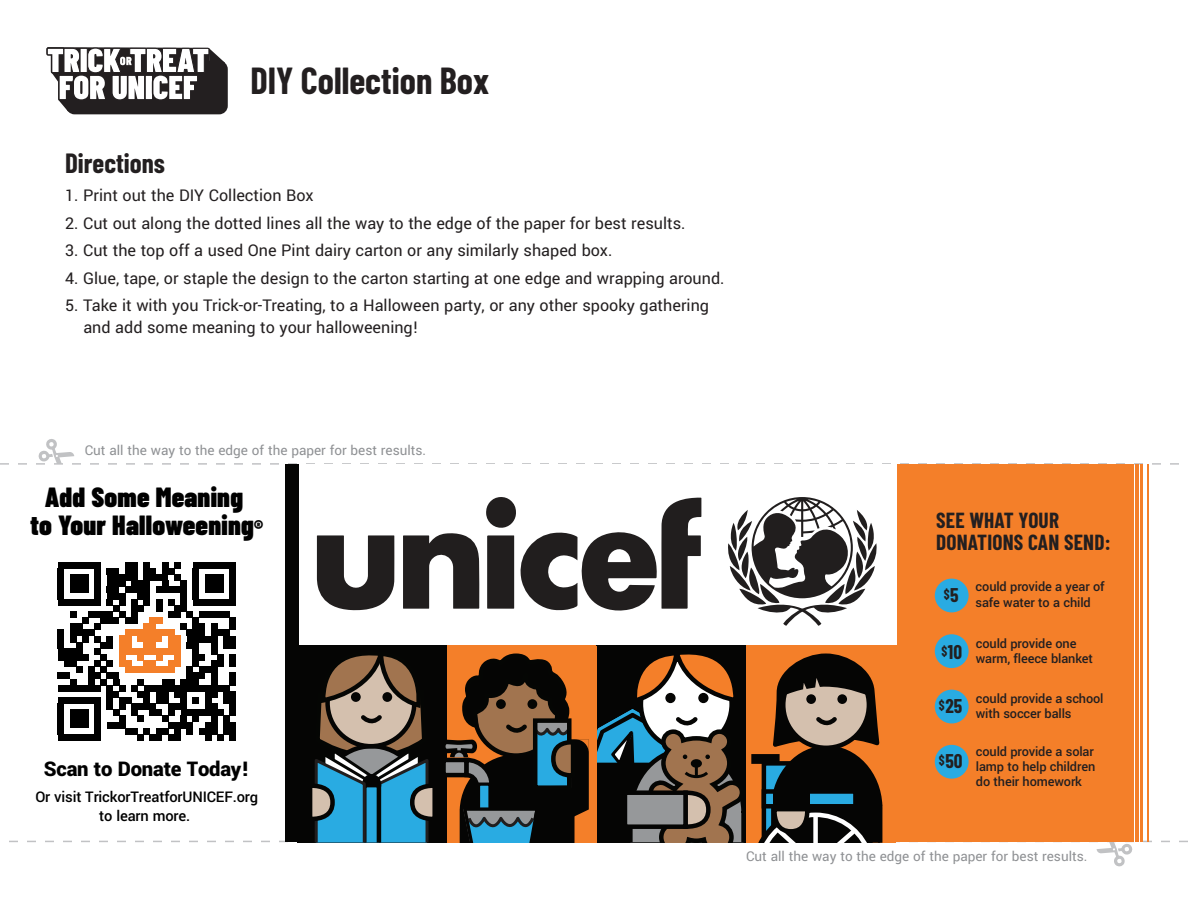
<style>
.page{position:relative;width:1188px;height:918px;background:#fff}
.page>*{position:absolute;margin:0;border:0;box-sizing:border-box;transform-origin:0 0}
.t1{font:700 36.75px "Barlow Condensed";color:#231f20}
.t2{font:900 27.75px/27.8px "Barlow Condensed";letter-spacing:.01em;color:#000;text-align:center}
.t3{font:700 27.15px "Barlow Condensed";color:#231f20}
.t4{font:900 22.5px "Yantramanav";letter-spacing:-.01em;color:#000}
.t5{font:700 21.3px/21.6px "Barlow Condensed";letter-spacing:.01em;color:#231f20}
.t6{font:700 19.35px "Barlow Condensed";color:#231f20}
.t7{font:18px/21.6px "Yantramanav";color:#231f20}
.t8{font:500 16.35px/19.6px "Yantramanav";letter-spacing:-.01em;color:#000;text-align:center}
.t9{font:15px "Yantramanav";color:#8f9194}
.t10{font:500 14.25px/15.1px "Yantramanav";letter-spacing:-.01em;color:#231f20}
.t11{font:700 13.35px "Barlow Condensed";color:#231f20}
.s1{font-size:20.7px}
.s2{font-size:19.35px}
</style>
<div class="page">
<div style="left:66px;top:61px;width:162px;height:53px;background:#231f20;border-radius:9px"></div>
<svg style="left:46px;top:47px;width:179px;height:65px"></svg>
<svg style="left:0;top:439px;width:1179px;height:26px"></svg>
<div style="left:285px;top:464px;width:849px;height:378px;background:#f47f29"></div>
<div style="left:297px;top:464px;width:599px;height:181px;background:#fff"></div>
<svg style="left:9px;top:497px;width:1179px;height:370px"></svg>
<div style="left:58px;top:734px;width:43px;height:6px;background:#000"></div>
<div style="left:70px;top:710px;width:18px;height:18px;background:#000"></div>
<div style="left:285px;top:464px;width:14px;height:378px;background:#050504"></div>
<hr style="left:1135px;top:464px;width:4px;height:378px;background:#f47f29">
<hr style="left:1141px;top:464px;width:2px;height:378px;background:#f47f29">
<hr style="left:1147px;top:464px;width:1px;height:378px;background:#f47f29">
<h1 class="t1" style="left:250px;top:57px;width:240px">DIY Collection Box</h1>
<h3 class="t3" style="left:65px;top:146px;width:101px">Directions</h3>
<p class="t7" style="left:65px;top:185px;width:250px">1. Print out the DIY Collection Box</p>
<p class="t7" style="left:65px;top:213px;width:622px">2. Cut out along the dotted lines all the way to the edge of the paper for best results.</p>
<p class="t7" style="left:65px;top:240px;width:549px">3. Cut the top off a used One Pint dairy carton or any similarly shaped box.</p>
<p class="t7" style="left:65px;top:268px;width:661px">4. Glue, tape, or staple the design to the carton starting at one edge and wrapping around.</p>
<p class="t7" style="left:83px;top:295px;width:627px;text-indent:-18px">5. Take it with you Trick-or-Treating, to a Halloween party, or any other spooky gathering and add some meaning to your halloweening!</p>
<p class="t9" style="left:85px;top:441px;width:343px">Cut all the way to the edge of the paper for best results.</p>
<h2 class="t2" style="left:30px;top:482px;width:234px">Add Some Meaning<br>to Your Halloweening<span class="s1">®</span></h2>
<p class="t4" style="left:44px;top:755px;width:207px">Scan to Donate Today!</p>
<p class="t8" style="left:35px;top:787px;width:224px">Or visit TrickorTreatforUNICEF.org to learn more.</p>
<p class="t5" style="left:936px;top:509px;width:176px">SEE WHAT YOUR<br>DONATIONS CAN SEND:</p>
<p class="t10" style="left:976px;top:580px;width:131px">could provide a year of safe water to a child</p>
<p class="t10" style="left:976px;top:636px;width:119px">could provide one warm, fleece blanket</p>
<p class="t10" style="left:976px;top:691px;width:129px">could provide a school with soccer balls</p>
<p class="t10" style="left:976px;top:744px;width:121px;text-align:justify">could provide a solar lamp to help children do their homework</p>
<p class="t11" style="left:944px;top:586px;width:16px">$<span class="s2">5</span></p>
<p class="t6" style="left:941px;top:639px;width:22px"><sup>$</sup>10</p>
<p class="t6" style="left:939px;top:694px;width:25px"><sup>$</sup>25</p>
<p class="t6" style="left:939px;top:749px;width:25px"><sup>$</sup>50</p>
<p class="t9" style="left:746px;top:847px;width:343px">Cut all the way to the edge of the paper for best results.</p>
</div>
